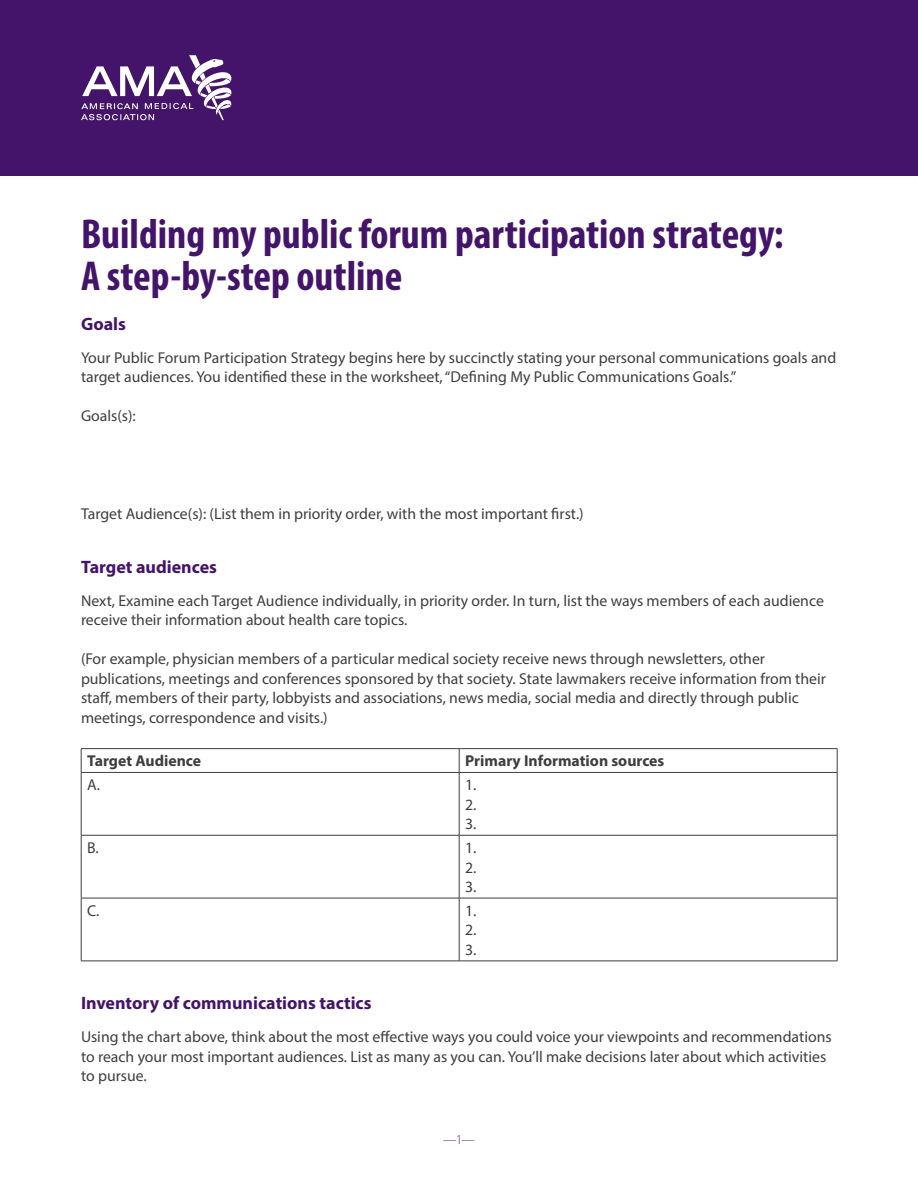
<style>
.page{position:relative;width:918px;height:1188px;background:#fff}
.page>*{position:absolute;margin:0;border:0;box-sizing:border-box;transform-origin:0 0}
.Headline{font:700 condensed 42px "Myriad Pro";color:#44146b}
.Callout{font:700 18px "Myriad Pro";color:#44146b}
.Body{font:15.75px/19.5px "Myriad Pro";color:#3e3e3f}
.Body-2{font:700 15.75px "Myriad Pro";color:#3e3e3f}
.Headline-2{font:300 condensed 13.5px "Myriad Pro";color:#44146b}
</style>
<div class="page">
<div style="left:0;top:0;width:918px;height:176px;background:#44146b"></div>
<svg style="left:81px;top:55px;width:151px;height:65px"></svg>
<hr style="left:81px;top:748px;width:378px;height:1px;background:#3e3e3f">
<svg style="left:81px;top:749px;width:1px;height:23px"></svg>
<hr style="left:459px;top:748px;width:378px;height:1px;background:#3e3e3f">
<svg style="left:459px;top:749px;width:1px;height:23px"></svg>
<svg style="left:837px;top:749px;width:1px;height:23px"></svg>
<hr style="left:81px;top:772px;width:378px;height:1px;background:#3e3e3f">
<hr style="left:81px;top:773px;width:1px;height:62px;background:#3e3e3f">
<hr style="left:459px;top:772px;width:378px;height:1px;background:#3e3e3f">
<hr style="left:459px;top:773px;width:1px;height:62px;background:#3e3e3f">
<hr style="left:837px;top:773px;width:1px;height:62px;background:#3e3e3f">
<hr style="left:81px;top:835px;width:378px;height:1px;background:#3e3e3f">
<hr style="left:81px;top:835px;width:1px;height:63px;background:#3e3e3f">
<hr style="left:459px;top:835px;width:378px;height:1px;background:#3e3e3f">
<hr style="left:459px;top:835px;width:1px;height:63px;background:#3e3e3f">
<hr style="left:837px;top:835px;width:1px;height:63px;background:#3e3e3f">
<hr style="left:81px;top:898px;width:378px;height:1px;background:#3e3e3f">
<hr style="left:81px;top:898px;width:1px;height:63px;background:#3e3e3f">
<hr style="left:459px;top:898px;width:378px;height:1px;background:#3e3e3f">
<hr style="left:459px;top:898px;width:1px;height:63px;background:#3e3e3f">
<hr style="left:837px;top:898px;width:1px;height:63px;background:#3e3e3f">
<hr style="left:81px;top:961px;width:378px;height:1px;background:#3e3e3f">
<hr style="left:459px;top:961px;width:378px;height:1px;background:#3e3e3f">
<p class="Headline" style="left:81px;top:207px;width:704px">Building my public forum participation strategy:</p>
<p class="Headline" style="left:81px;top:249px;width:323px">A step-by-step outline</p>
<p class="Callout" style="left:81px;top:312px;width:47px">Goals</p>
<p class="Body" style="left:81px;top:348px;width:757px">Your Public Forum Participation Strategy begins here by succinctly stating your personal communications goals and target audiences. You identified these in the worksheet, “Defining My Public Communications Goals.”</p>
<p class="Body" style="left:81px;top:406px;width:56px">Goals(s):</p>
<p class="Body" style="left:81px;top:504px;width:504px">Target Audience(s): (List them in priority order, with the most important first.)</p>
<p class="Callout" style="left:81px;top:555px;width:138px">Target audiences</p>
<p class="Body" style="left:81px;top:591px;width:744px">Next, Examine each Target Audience individually, in priority order. In turn, list the ways members of each audience receive their information about health care topics.</p>
<p class="Body" style="left:81px;top:649px;width:746px">(For example, physician members of a particular medical society receive news through newsletters, other publications, meetings and conferences sponsored by that society. State lawmakers receive information from their staff, members of their party, lobbyists and associations, news media, social media and directly through public meetings, correspondence and visits.)</p>
<p class="Body-2" style="left:87px;top:751px;width:116px">Target Audience</p>
<p class="Body-2" style="left:465px;top:751px;width:201px">Primary Information sources</p>
<p class="Body" style="left:87px;top:775px;width:14px">A.</p>
<p class="Body" style="left:465px;top:775px;width:13px">1.</p>
<p class="Body" style="left:465px;top:794px;width:13px">2.</p>
<p class="Body" style="left:465px;top:814px;width:13px">3.</p>
<p class="Body" style="left:87px;top:838px;width:13px">B.</p>
<p class="Body" style="left:465px;top:838px;width:13px">1.</p>
<p class="Body" style="left:465px;top:857px;width:13px">2.</p>
<p class="Body" style="left:465px;top:877px;width:13px">3.</p>
<p class="Body" style="left:87px;top:901px;width:14px">C.</p>
<p class="Body" style="left:465px;top:901px;width:13px">1.</p>
<p class="Body" style="left:465px;top:920px;width:13px">2.</p>
<p class="Body" style="left:465px;top:940px;width:13px">3.</p>
<p class="Callout" style="left:81px;top:991px;width:292px">Inventory of communications tactics</p>
<p class="Body" style="left:81px;top:1027px;width:752px">Using the chart above, think about the most effective ways you could voice your viewpoints and recommendations to reach your most important audiences. List as many as you can. You’ll make decisions later about which activities to pursue.</p>
<p class="Headline-2" style="left:443px;top:1132px;width:33px">—1—</p>
</div>
